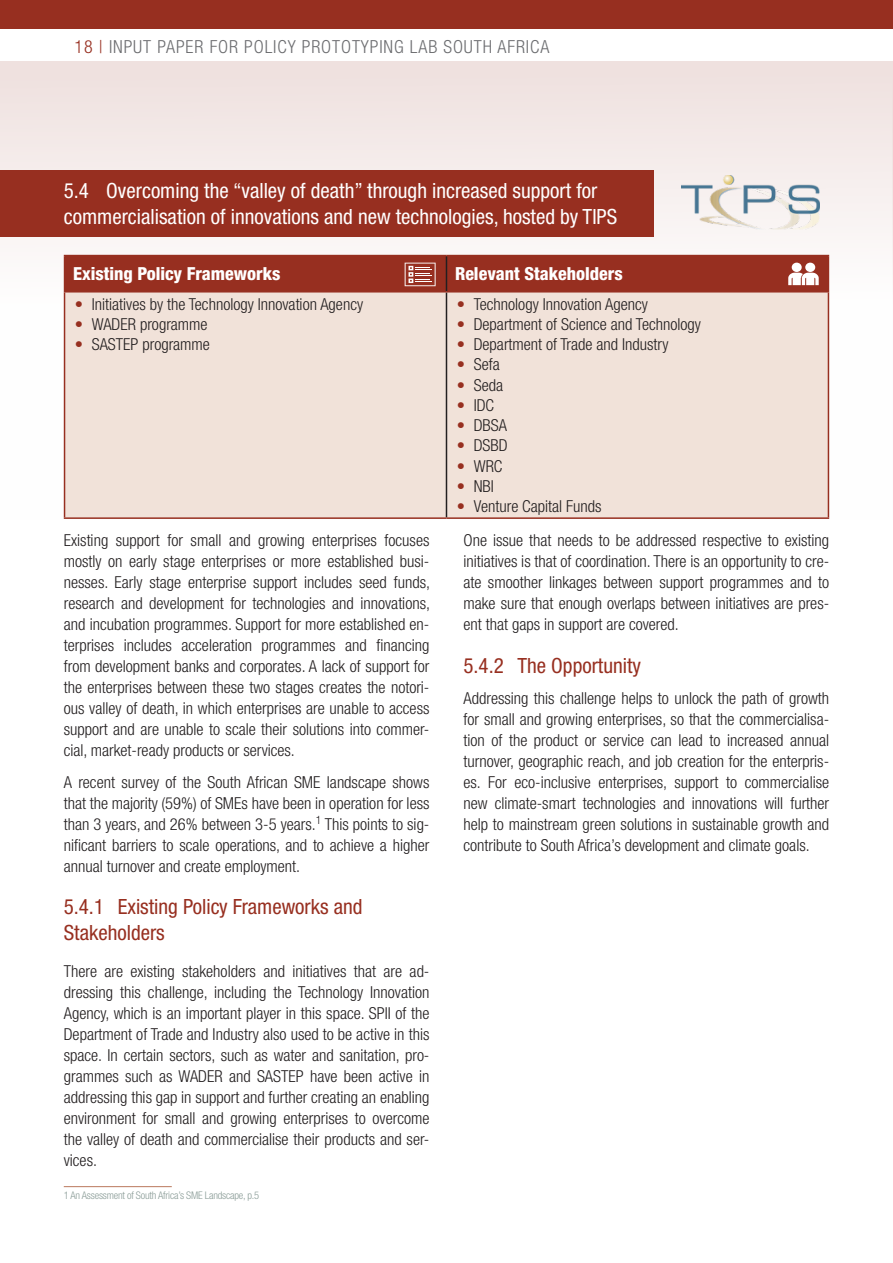
<style>
.page{position:relative;width:893px;height:1263px;background:#fff}
.page>*{position:absolute;margin:0;border:0;box-sizing:border-box;transform-origin:0 0}
.h2_-no_number{font:condensed 21px/25.5px "Helvetica Neue LT Std";color:#fff}
.h2_-no_number-2{font:condensed 21px/25.5px "Helvetica Neue LT Std";color:#972f20}
.t1{font:300 condensed 18px "Helvetica Neue LT Std";letter-spacing:.05em;color:#6c6d70}
.Legende{font:800 condensed 18px "Helvetica Neue LT Std";color:#fff}
.p_text{font:300 condensed 16.5px/21px "Helvetica Neue LT Std";color:#231f20;text-align:justify}
.Fußnoten{font:300 condensed 10.5px "Helvetica Neue LT Std";letter-spacing:-.02em;color:#8a9c97}
.s1{color:#972f20}
.s2{font-stretch:normal;color:#972f20}
</style>
<div class="page">
<div style="left:0;top:0;width:893px;height:29px;background:#972f20"></div>
<div style="left:0;top:62px;width:893px;height:458px;background:linear-gradient(to bottom,#f2e6e5,#fff)"></div>
<hr style="left:891px;top:62px;width:2px;height:458px;background:#efe1df">
<div style="left:0;top:170px;width:653px;height:67px;background:#972f20"></div>
<img style="left:682px;top:175px;width:138px;height:54px">
<hr style="left:64px;top:1186px;width:108px;height:1px;background:#c2876f">
<div style="left:65px;top:292px;width:763px;height:225px;background:#f1e2d9"></div>
<hr style="left:446px;top:292px;width:1px;height:225px;background:#231f20">
<hr style="left:64px;top:291px;width:382px;height:1px;background:#972f20">
<hr style="left:446px;top:291px;width:383px;height:1px;background:#972f20">
<hr style="left:64px;top:255px;width:382px;height:1px;background:#972f20">
<hr style="left:64px;top:256px;width:1px;height:35px;background:#972f20">
<hr style="left:446px;top:255px;width:383px;height:1px;background:#972f20">
<hr style="left:828px;top:256px;width:1px;height:35px;background:#972f20">
<hr style="left:64px;top:292px;width:1px;height:225px;background:#972f20">
<hr style="left:828px;top:292px;width:1px;height:225px;background:#972f20">
<hr style="left:64px;top:517px;width:382px;height:2px;background:#972f20">
<hr style="left:446px;top:517px;width:383px;height:2px;background:#972f20">
<div style="left:65px;top:256px;width:763px;height:36px;background:#972f20"></div>
<div style="left:792px;top:263px;width:10px;height:9px;background:#fff;border-radius:50%"></div>
<div style="left:805px;top:263px;width:10px;height:9px;background:#fff;border-radius:50%"></div>
<p class="t1" style="left:75px;top:36px;width:476px"><span class="s1">18 |</span> INPUT PAPER FOR POLICY PROTOTYPING LAB SOUTH AFRICA</p>
<h2 class="h2_-no_number" style="left:64px;top:178px;width:555px">5.4 Overcoming the “valley of death” through increased support for commercialisation of innovations and new technologies, hosted by TIPS</h2>
<p class="Legende" style="left:73px;top:263px;width:209px">Existing Policy Frameworks</p>
<p class="Legende" style="left:455px;top:263px;width:169px">Relevant Stakeholders</p>
<p class="p_text" style="left:75px;top:293px;width:290px"><span class="s2">•</span> Initiatives by the Technology Innovation Agency</p>
<p class="p_text" style="left:75px;top:313px;width:134px"><span class="s2">•</span> WADER programme</p>
<p class="p_text" style="left:75px;top:334px;width:137px"><span class="s2">•</span> SASTEP programme</p>
<p class="p_text" style="left:457px;top:293px;width:193px"><span class="s2">•</span> Technology Innovation Agency</p>
<p class="p_text" style="left:457px;top:313px;width:246px"><span class="s2">•</span> Department of Science and Technology</p>
<p class="p_text" style="left:457px;top:334px;width:213px"><span class="s2">•</span> Department of Trade and Industry</p>
<p class="p_text" style="left:457px;top:354px;width:44px"><span class="s2">•</span> Sefa</p>
<p class="p_text" style="left:457px;top:374px;width:48px"><span class="s2">•</span> Seda</p>
<p class="p_text" style="left:457px;top:394px;width:39px"><span class="s2">•</span> IDC</p>
<p class="p_text" style="left:457px;top:415px;width:52px"><span class="s2">•</span> DBSA</p>
<p class="p_text" style="left:457px;top:435px;width:52px"><span class="s2">•</span> DSBD</p>
<p class="p_text" style="left:457px;top:455px;width:47px"><span class="s2">•</span> WRC</p>
<p class="p_text" style="left:457px;top:475px;width:39px"><span class="s2">•</span> NBI</p>
<p class="p_text" style="left:457px;top:496px;width:146px"><span class="s2">•</span> Venture Capital Funds</p>
<p class="p_text" style="left:64px;top:530px;width:368px">Existing support for small and growing enterprises focuses mostly on early stage enterprises or more established busi&shy;nesses. Early stage enterprise support includes seed funds, research and development for technologies and innovations, and incubation programmes. Support for more established en&shy;terprises includes acceleration programmes and financing from development banks and corporates. A lack of support for the enterprises between these two stages creates the notori&shy;ous valley of death, in which enterprises are unable to access support and are unable to scale their solutions into commer&shy;cial, market-ready products or services.</p>
<p class="p_text" style="left:64px;top:771px;width:367px">A recent survey of the South African SME landscape shows that the majority (59%) of SMEs have been in operation for less than 3 years, and 26% between 3-5 years.<sup>1</sup> This points to sig&shy;nificant barriers to scale operations, and to achieve a higher annual turnover and create employment.</p>
<h2 class="h2_-no_number-2" style="left:64px;top:894px;width:300px">5.4.1 Existing Policy Frameworks and<br>Stakeholders</h2>
<p class="p_text" style="left:64px;top:960px;width:367px">There are existing stakeholders and initiatives that are ad&shy;dressing this challenge, including the Technology Innovation Agency, which is an important player in this space. SPII of the Department of Trade and Industry also used to be active in this space. In certain sectors, such as water and sanitation, pro&shy;grammes such as WADER and SASTEP have been active in addressing this gap in support and further creating an enabling environment for small and growing enterprises to overcome the valley of death and commercialise their products and ser&shy;vices.</p>
<p class="Fußnoten" style="left:64px;top:1189px;width:197px">1 An Assessment of South Africa’s SME Landscape, p.5</p>
<p class="p_text" style="left:463px;top:530px;width:367px">One issue that needs to be addressed respective to existing initiatives is that of coordination. There is an opportunity to cre&shy;ate smoother linkages between support programmes and to make sure that enough overlaps between initiatives are pres&shy;ent that gaps in support are covered.</p>
<h2 class="h2_-no_number-2" style="left:463px;top:652px;width:179px">5.4.2 The Opportunity</h2>
<p class="p_text" style="left:463px;top:687px;width:367px">Addressing this challenge helps to unlock the path of growth for small and growing enterprises, so that the commercialisa&shy;tion of the product or service can lead to increased annual turnover, geographic reach, and job creation for the enterpris&shy;es. For eco-inclusive enterprises, support to commercialise new climate-smart technologies and innovations will further help to mainstream green solutions in sustainable growth and contribute to South Africa’s development and climate goals.</p>
</div>
